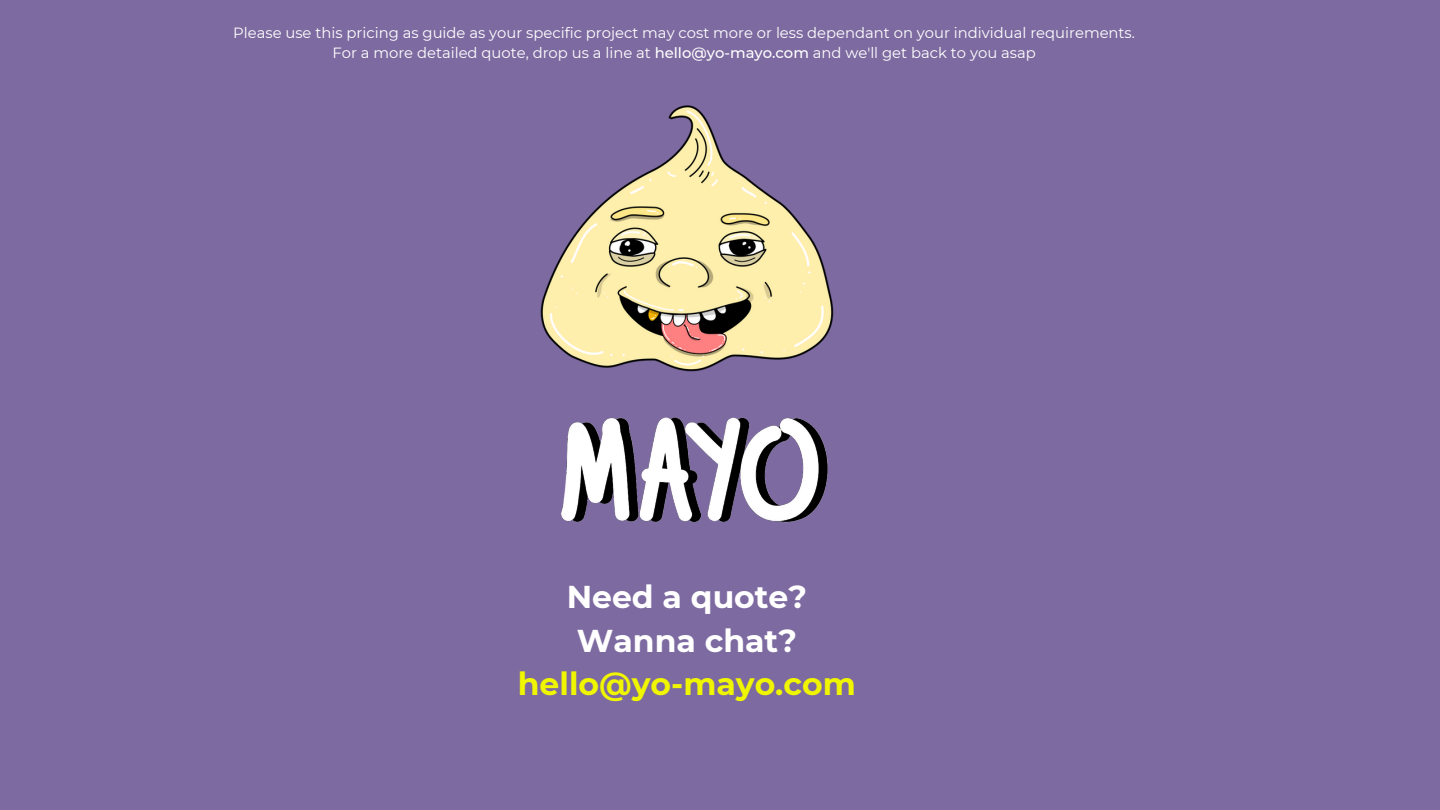
<style>
.page{position:relative;width:1440px;height:810px;background:#7d6aa0}
.page>*{position:absolute;margin:0;border:0;box-sizing:border-box;transform-origin:0 0}
.t1{font:700 31.5px/43.5px "Montserrat";color:#fff;text-align:center}
.t2{font:700 31.5px "Montserrat";color:#f0f600}
.t3{font:14.8px/20.3px "Montserrat";color:#fff;text-align:center}
.s1{font-weight:500}
</style>
<div class="page">
<img style="left:540px;top:105px;width:294px;height:267px">
<img style="left:561px;top:417px;width:267px;height:106px">
<div style="left:763px;top:367px;width:40px;height:41px;background:#7d6aa0"></div>
<p class="t3" style="left:233px;top:22px;width:903px">Please use this pricing as guide as your specific project may cost more or less dependant on your individual requirements.<br>For a more detailed quote, drop us a line at <span class="s1">hello@yo-mayo.com</span> and we'll get back to you asap</p>
<h1 class="t1" style="left:567px;top:575px;width:242px">Need a quote?<br>Wanna chat?</h1>
<h1 class="t2" style="left:518px;top:665px;width:339px">hello@yo-mayo.com</h1>
</div>
